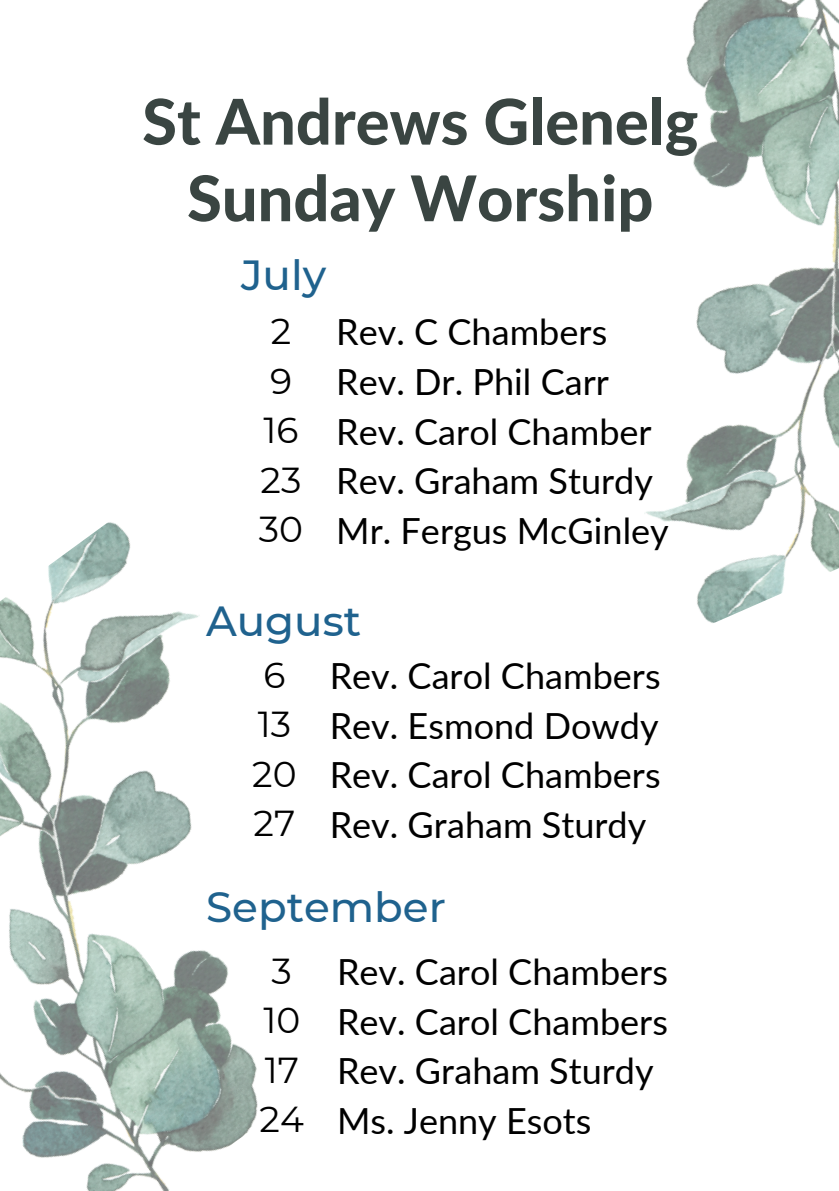
<style>
.page{position:relative;width:839px;height:1191px;background:#fff}
.page>*{position:absolute;margin:0;border:0;box-sizing:border-box;transform-origin:0 0}
.t1{font:800 63px "Lato";color:#3a4542}
.t2{font:500 42px "Montserrat";color:#1f628e}
.t3{font:36px "Lato";color:#000}
.t4{font:36px "Montserrat";color:#000}
</style>
<div class="page">
<img style="left:0;top:522px;width:258px;height:669px">
<img style="left:644px;top:0;width:194px;height:623px">
<p class="t1" style="left:142px;top:82px;width:557px">St Andrews Glenelg</p>
<p class="t1" style="left:187px;top:159px;width:468px">Sunday Worship</p>
<p class="t2" style="left:241px;top:250px;width:87px">July</p>
<p class="t4" style="left:271px;top:309px;width:22px">2</p>
<p class="t4" style="left:270px;top:359px;width:23px">9</p>
<p class="t4" style="left:263px;top:408px;width:36px">16</p>
<p class="t4" style="left:260px;top:458px;width:42px">23</p>
<p class="t4" style="left:259px;top:507px;width:46px">30</p>
<p class="t3" style="left:336px;top:310px;width:272px">Rev. C Chambers</p>
<p class="t3" style="left:336px;top:359px;width:274px">Rev. Dr. Phil Carr</p>
<p class="t3" style="left:336px;top:409px;width:317px">Rev. Carol Chamber</p>
<p class="t3" style="left:336px;top:459px;width:318px">Rev. Graham Sturdy</p>
<p class="t3" style="left:336px;top:508px;width:334px">Mr. Fergus McGinley</p>
<p class="t2" style="left:206px;top:595px;width:157px">August</p>
<p class="t4" style="left:263px;top:653px;width:23px">6</p>
<p class="t4" style="left:258px;top:702px;width:35px">13</p>
<p class="t4" style="left:252px;top:752px;width:46px">20</p>
<p class="t4" style="left:253px;top:801px;width:43px">27</p>
<p class="t3" style="left:330px;top:653px;width:332px">Rev. Carol Chambers</p>
<p class="t3" style="left:330px;top:703px;width:330px">Rev. Esmond Dowdy</p>
<p class="t3" style="left:330px;top:753px;width:332px">Rev. Carol Chambers</p>
<p class="t3" style="left:330px;top:802px;width:318px">Rev. Graham Sturdy</p>
<p class="t2" style="left:206px;top:882px;width:241px">September</p>
<p class="t4" style="left:271px;top:949px;width:22px">3</p>
<p class="t4" style="left:263px;top:999px;width:38px">10</p>
<p class="t4" style="left:265px;top:1048px;width:36px">17</p>
<p class="t4" style="left:260px;top:1098px;width:46px">24</p>
<p class="t3" style="left:337px;top:950px;width:332px">Rev. Carol Chambers</p>
<p class="t3" style="left:337px;top:999px;width:332px">Rev. Carol Chambers</p>
<p class="t3" style="left:337px;top:1049px;width:318px">Rev. Graham Sturdy</p>
<p class="t3" style="left:337px;top:1098px;width:256px">Ms. Jenny Esots</p>
</div>
